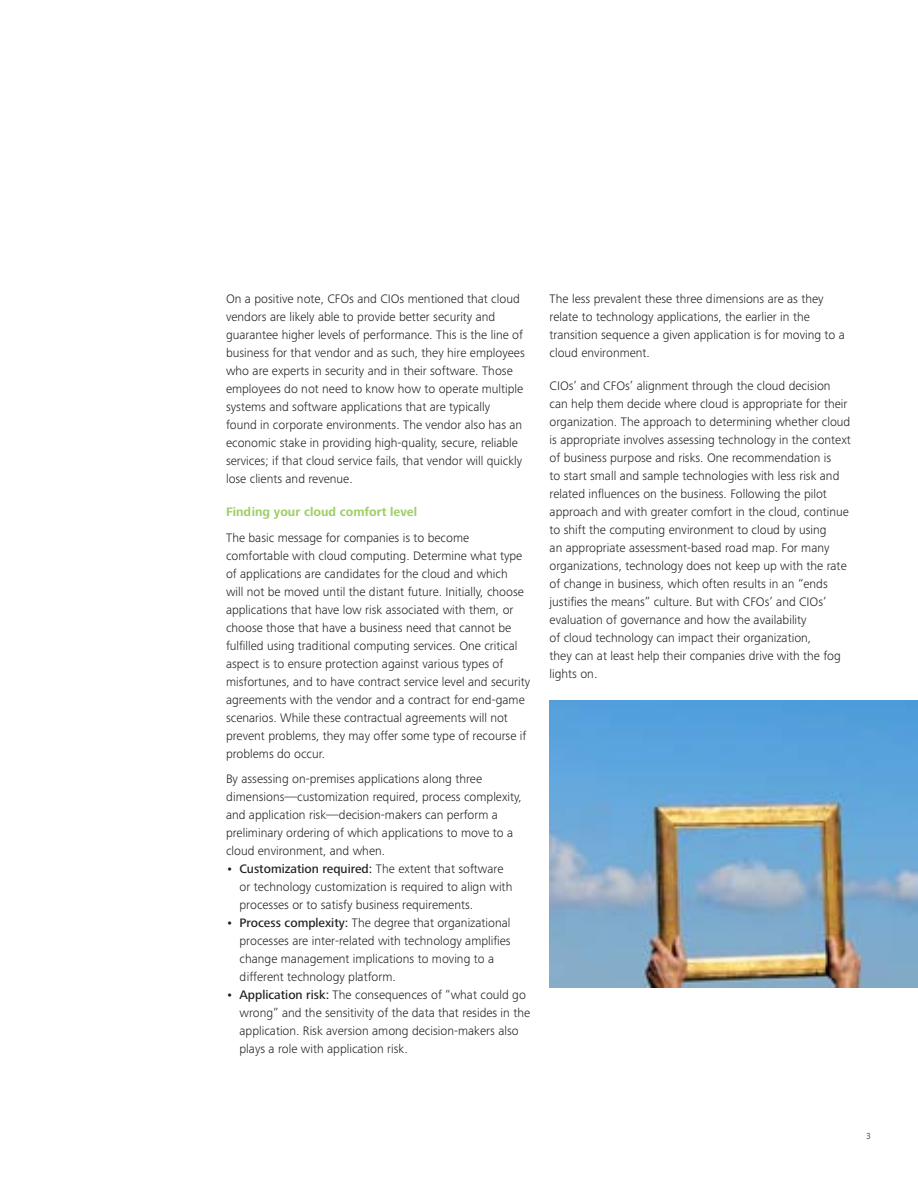
<style>
.page{position:relative;width:918px;height:1188px;background:#fff}
.page>*{position:absolute;margin:0;border:0;box-sizing:border-box;transform-origin:0 0}
.t1{font:300 12.75px/18px "Frutiger Next Pro";color:#231f20}
.t2{font:700 12.75px "Frutiger Next Pro";color:#9dce66}
.t3{font:300 9px "Frutiger Next Pro";color:#231f20}
.s1{font-weight:500}
</style>
<div class="page">
<img style="left:550px;top:701px;width:368px;height:287px">
<p class="t1" style="left:226px;top:290px;width:300px">On a positive note, CFOs and CIOs mentioned that cloud vendors are likely able to provide better security and guarantee higher levels of performance. This is the line of business for that vendor and as such, they hire employees who are experts in security and in their software. Those employees do not need to know how to operate multiple systems and software applications that are typically<br>found in corporate environments. The vendor also has an economic stake in providing high-quality, secure, reliable services; if that cloud service fails, that vendor will quickly lose clients and revenue.</p>
<p class="t2" style="left:226px;top:505px;width:193px">Finding your cloud comfort level</p>
<p class="t1" style="left:226px;top:528px;width:306px">The basic message for companies is to become comfortable with cloud computing. Determine what type of applications are candidates for the cloud and which<br>will not be moved until the distant future. Initially, choose applications that have low risk associated with them, or choose those that have a business need that cannot be fulfilled using traditional computing services. One critical aspect is to ensure protection against various types of misfortunes, and to have contract service level and security agreements with the vendor and a contract for end-game scenarios. While these contractual agreements will not prevent problems, they may offer some type of recourse if problems do occur.</p>
<p class="t1" style="left:226px;top:770px;width:297px">By assessing on-premises applications along three dimensions—customization required, process complexity, and application risk—decision-makers can perform a preliminary ordering of which applications to move to a cloud environment, and when.</p>
<p class="t1" style="left:240px;top:860px;width:274px;text-indent:-14px"><span class="s1">• Customization required:</span> The extent that software or technology customization is required to align with processes or to satisfy business requirements.</p>
<p class="t1" style="left:240px;top:914px;width:273px;text-indent:-14px"><span class="s1">• Process complexity:</span> The degree that organizational processes are inter-related with technology amplifies change management implications to moving to a different technology platform.</p>
<p class="t1" style="left:240px;top:986px;width:292px;text-indent:-14px"><span class="s1">• Application risk:</span> The consequences of “what could go wrong” and the sensitivity of the data that resides in the application. Risk aversion among decision-makers also plays a role with application risk.</p>
<p class="t1" style="left:550px;top:290px;width:297px">The less prevalent these three dimensions are as they relate to technology applications, the earlier in the transition sequence a given application is for moving to a cloud environment.</p>
<p class="t1" style="left:550px;top:377px;width:303px">CIOs’ and CFOs’ alignment through the cloud decision can help them decide where cloud is appropriate for their organization. The approach to determining whether cloud is appropriate involves assessing technology in the context of business purpose and risks. One recommendation is<br>to start small and sample technologies with less risk and related influences on the business. Following the pilot approach and with greater comfort in the cloud, continue to shift the computing environment to cloud by using<br>an appropriate assessment-based road map. For many organizations, technology does not keep up with the rate of change in business, which often results in an “ends justifies the means” culture. But with CFOs’ and CIOs’ evaluation of governance and how the availability<br>of cloud technology can impact their organization,<br>they can at least help their companies drive with the fog lights on.</p>
<p class="t3" style="left:866px;top:1131px;width:6px">3</p>
</div>
